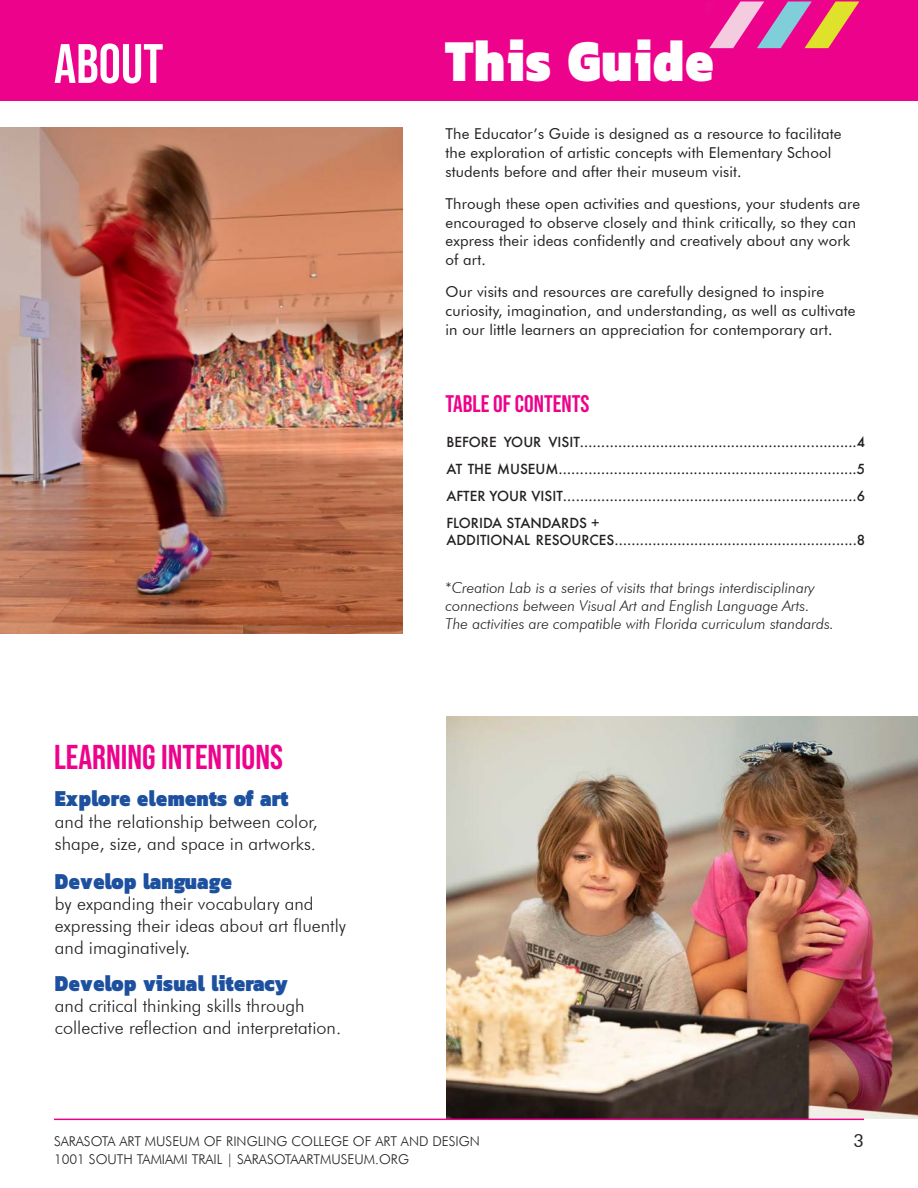
<style>
.page{position:relative;width:918px;height:1188px;background:#fff}
.page>*{position:absolute;margin:0;border:0;box-sizing:border-box;transform-origin:0 0}
.t1{font:900 60.45px "Kanit";letter-spacing:.02em;color:#fff;scale:.82 1}
.t2{font:55.5px "Bebas Neue";color:#fff}
.t3{font:34.5px "Bebas Neue";color:#ed028c}
.t4{font:24px "Bebas Neue";color:#ed028c}
.t5{font:900 23.25px "Kanit";letter-spacing:.02em;color:#1d519f;scale:.84 1}
.t6{font:300 18px/21.6px "Futura BT";color:#231f20}
.t7{font:18px "Futura BT";color:#231f20}
.t8{font:15px/18.8px "Futura BT";letter-spacing:.01em;color:#231f20}
.t9{font:italic 300 15px/18px "Futura BT";color:#231f20}
.t10{font:500 13.5px/27px "Futura";color:#231f20;text-align:justify}
.t11{font:300 13.5px "Futura BT";color:#231f20}
.s1{font-style:normal}
</style>
<div class="page">
<img style="left:0;top:128px;width:403px;height:505px">
<img style="left:446px;top:716px;width:472px;height:403px">
<hr style="left:54px;top:1119px;width:810px;height:1px;background:#ed028c">
<div style="left:0;top:1px;width:918px;height:100px;background:#ed028c"></div>
<hr style="left:0;top:0;width:918px;height:2px;background:#ed028c">
<svg style="left:709px;top:1px;width:150px;height:47px"></svg>
<p class="t2" style="left:54px;top:32px;width:111px">ABOUT</p>
<p class="t1" style="left:446px;top:10px;width:328px">This Guide</p>
<p class="t8" style="left:446px;top:124px;width:398px">The Educator’s Guide is designed as a resource to facilitate the exploration of artistic concepts with Elementary School students before and after their museum visit.</p>
<p class="t8" style="left:446px;top:194px;width:416px">Through these open activities and questions, your students are encouraged to observe closely and think critically, so they can express their ideas confidently and creatively about any work of art.</p>
<p class="t8" style="left:446px;top:283px;width:412px">Our visits and resources are carefully designed to inspire curiosity, imagination, and understanding, as well as cultivate in our little learners an appreciation for contemporary art.</p>
<p class="t4" style="left:446px;top:390px;width:145px">TABLE OF CONTENTS</p>
<p class="t3" style="left:54px;top:738px;width:230px">LEARNING INTENTIONS</p>
<p class="t5" style="left:55px;top:778px;width:279px">Explore elements of art</p>
<p class="t6" style="left:55px;top:811px;width:264px">and the relationship between color, shape, size, and space in artworks.</p>
<p class="t5" style="left:55px;top:861px;width:212px">Develop language</p>
<p class="t6" style="left:55px;top:893px;width:293px">by expanding their vocabulary and expressing their ideas about art fluently and imaginatively.</p>
<p class="t5" style="left:55px;top:964px;width:279px">Develop visual literacy</p>
<p class="t6" style="left:55px;top:995px;width:288px">and critical thinking skills through collective reflection and interpretation.</p>
<p class="t10" style="left:446px;top:428px;width:420px">BEFORE YOUR VISIT………….....................................………........4<br>AT THE MUSEUM…………………............….........................….......5<br>AFTER YOUR VISIT……………..………............................................6<br>FLORIDA STANDARDS +</p>
<p class="t10" style="left:446px;top:527px;width:420px">ADDITIONAL RESOURCES……....................................................8</p>
<p class="t9" style="left:446px;top:579px;width:390px"><span class="s1">*</span>Creation Lab is a series of visits that brings interdisciplinary connections between Visual Art and English Language Arts.<br>The activities are compatible with Florida curriculum standards.</p>
<p class="t11" style="left:54px;top:1133px;width:427px">SARASOTA ART MUSEUM OF RINGLING COLLEGE OF ART AND DESIGN</p>
<p class="t11" style="left:54px;top:1151px;width:357px">1001 SOUTH TAMIAMI TRAIL | SARASOTAARTMUSEUM.ORG</p>
<p class="t7" style="left:853px;top:1129px;width:12px">3</p>
</div>
